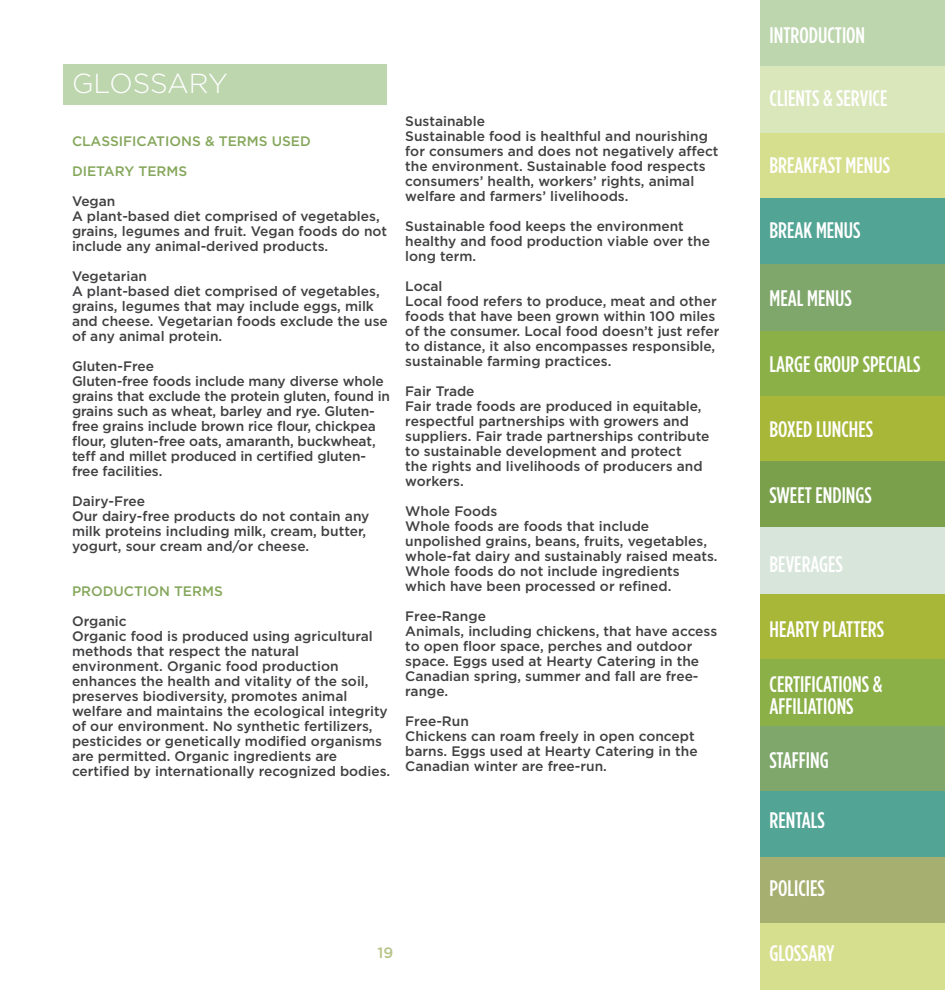
<style>
.page{position:relative;width:945px;height:990px;background:#fff}
.page>*{position:absolute;margin:0;border:0;box-sizing:border-box;transform-origin:0 0}
.t1{font:300 27.5px "Gotham";letter-spacing:-.01em;color:#fff}
.t2{font:500 22.5px/22.5px "Gotham Condensed";color:#fff}
.t3{font:500 15px "Gotham";color:#b7c488}
.t4{font:500 13.75px/15px "Gotham";color:#414042}
.t5{font:500 13.75px/30px "Gotham";color:#85a75b}
</style>
<div class="page">
<div style="left:761px;top:132px;width:184px;height:66px;background:#d6df8e"></div>
<div style="left:761px;top:330px;width:184px;height:66px;background:#8bb047"></div>
<div style="left:761px;top:726px;width:184px;height:66px;background:#7fa76b"></div>
<div style="left:761px;top:0;width:184px;height:67px;background:#bdd6ae"></div>
<div style="left:761px;top:198px;width:184px;height:66px;background:#52a495"></div>
<div style="left:761px;top:594px;width:184px;height:66px;background:#a8b738"></div>
<div style="left:761px;top:396px;width:184px;height:66px;background:#a8b738"></div>
<div style="left:761px;top:792px;width:184px;height:66px;background:#52a495"></div>
<div style="left:761px;top:66px;width:184px;height:67px;background:#dae7bb"></div>
<div style="left:761px;top:264px;width:184px;height:66px;background:#7fa76b"></div>
<div style="left:761px;top:660px;width:184px;height:66px;background:#8bb047"></div>
<div style="left:761px;top:462px;width:184px;height:66px;background:#7aa04c"></div>
<div style="left:761px;top:857px;width:184px;height:67px;background:#a6af70"></div>
<div style="left:761px;top:528px;width:184px;height:66px;background:#d8e5db"></div>
<div style="left:761px;top:923px;width:184px;height:67px;background:#d6df8e"></div>
<div style="left:63px;top:64px;width:324px;height:40px;background:#bdd6ae"></div>
<h1 class="t1" style="left:72px;top:69px;width:157px">GLOSSARY</h1>
<p class="t5" style="left:72px;top:126px;width:240px">CLASSIFICATIONS &amp; TERMS USED<br>DIETARY TERMS</p>
<p class="t4" style="left:72px;top:193px;width:317px">Vegan<br>A plant-based diet comprised of vegetables, grains, legumes and fruit. Vegan foods do not include any animal-derived products.</p>
<p class="t4" style="left:72px;top:268px;width:317px">Vegetarian<br>A plant-based diet comprised of vegetables, grains, legumes that may include eggs, milk and cheese. Vegetarian foods exclude the use of any animal protein.</p>
<p class="t4" style="left:72px;top:358px;width:320px">Gluten-Free<br>Gluten-free foods include many diverse whole grains that exclude the protein gluten, found in grains such as wheat, barley and rye. Gluten&shy;free grains include brown rice flour, chickpea flour, gluten-free oats, amaranth, buckwheat, teff and millet produced in certified gluten&shy;free facilities.</p>
<p class="t4" style="left:72px;top:493px;width:299px">Dairy-Free<br>Our dairy-free products do not contain any milk proteins including milk, cream, butter, yogurt, sour cream and/or cheese.</p>
<p class="t5" style="left:72px;top:576px;width:152px">PRODUCTION TERMS</p>
<p class="t4" style="left:72px;top:613px;width:320px">Organic<br>Organic food is produced using agricultural methods that respect the natural environment. Organic food production enhances the health and vitality of the soil, preserves biodiversity, promotes animal welfare and maintains the ecological integrity of our environment. No synthetic fertilizers, pesticides or genetically modified organisms are permitted. Organic ingredients are certified by internationally recognized bodies.</p>
<p class="t4" style="left:405px;top:114px;width:315px">Sustainable<br>Sustainable food is healthful and nourishing for consumers and does not negatively affect the environment. Sustainable food respects consumers’ health, workers’ rights, animal welfare and farmers’ livelihoods.</p>
<p class="t4" style="left:405px;top:219px;width:306px">Sustainable food keeps the environment healthy and food production viable over the long term.</p>
<p class="t4" style="left:405px;top:279px;width:316px">Local<br>Local food refers to produce, meat and other foods that have been grown within 100 miles of the consumer. Local food doesn’t just refer to distance, it also encompasses responsible, sustainable farming practices.</p>
<p class="t4" style="left:405px;top:384px;width:306px">Fair Trade<br>Fair trade foods are produced in equitable, respectful partnerships with growers and suppliers. Fair trade partnerships contribute to sustainable development and protect<br>the rights and livelihoods of producers and workers.</p>
<p class="t4" style="left:405px;top:504px;width:314px">Whole Foods<br>Whole foods are foods that include unpolished grains, beans, fruits, vegetables, whole-fat dairy and sustainably raised meats.<br>Whole foods do not include ingredients which have been processed or refined.</p>
<p class="t4" style="left:405px;top:609px;width:313px">Free-Range<br>Animals, including chickens, that have access to open floor space, perches and outdoor space. Eggs used at Hearty Catering in the<br>Canadian spring, summer and fall are free&shy;range.</p>
<p class="t4" style="left:405px;top:714px;width:294px">Free-Run<br>Chickens can roam freely in open concept barns. Eggs used at Hearty Catering in the<br>Canadian winter are free-run.</p>
<p class="t3" style="left:378px;top:942px;width:17px">19</p>
<h2 class="t2" style="left:770px;top:24px;width:97px">INTRODUCTION</h2>
<h2 class="t2" style="left:770px;top:86px;width:119px">CLIENTS &amp; SERVICE</h2>
<h2 class="t2" style="left:770px;top:154px;width:122px">BREAKFAST MENUS</h2>
<h2 class="t2" style="left:770px;top:219px;width:92px">BREAK MENUS</h2>
<h2 class="t2" style="left:770px;top:286px;width:84px">MEAL MENUS</h2>
<h2 class="t2" style="left:770px;top:352px;width:152px">LARGE GROUP SPECIALS</h2>
<h2 class="t2" style="left:770px;top:417px;width:105px">BOXED LUNCHES</h2>
<h2 class="t2" style="left:770px;top:483px;width:104px">SWEET ENDINGS</h2>
<h2 class="t2" style="left:770px;top:552px;width:75px">BEVERAGES</h2>
<h2 class="t2" style="left:770px;top:617px;width:116px">HEARTY PLATTERS</h2>
<h2 class="t2" style="left:770px;top:672px;width:114px">CERTIFICATIONS &amp;<br>AFFILIATIONS</h2>
<h2 class="t2" style="left:770px;top:749px;width:61px">STAFFING</h2>
<h2 class="t2" style="left:770px;top:809px;width:57px">RENTALS</h2>
<h2 class="t2" style="left:770px;top:876px;width:57px">POLICIES</h2>
<h2 class="t2" style="left:770px;top:941px;width:66px">GLOSSARY</h2>
</div>
